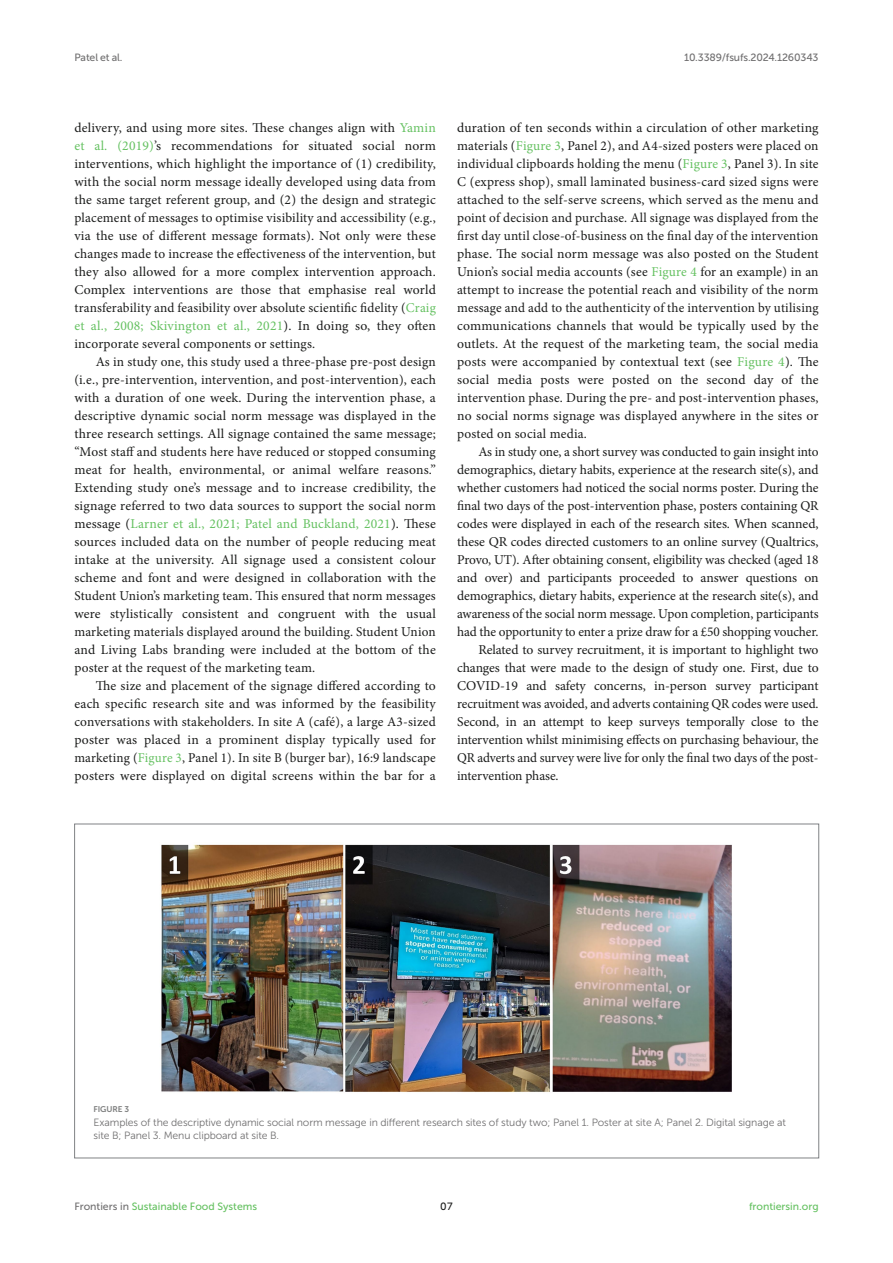
<style>
.page{position:relative;width:893px;height:1263px;background:#fff}
.page>*{position:absolute;margin:0;border:0;box-sizing:border-box;transform-origin:0 0}
.TEXT{font:13.5px/18px "Minion Pro";letter-spacing:.005em;color:#1b1c1b;text-align:justify}
.TEXT_FLUSH{font:13.5px/18px "Minion Pro";letter-spacing:.015em;color:#1b1c1b}
.FIG_LEG{font:10.5px/13.5px "Museo Sans 300";letter-spacing:-.01em;color:#706f70}
.t1{font:10.5px "Museo Sans 500";color:#65c161}
.t2{font:10.5px "Museo Sans 500";letter-spacing:-.015em;color:#706f70}
.t3{font:10.5px "Museo Sans 500";color:#1b1c1b}
.FIG_HD{font:8.25px "Museo Sans 700";letter-spacing:-.01em;color:#7e7f7f}
.s1{color:#65c161}
.s2{color:#706f70}
</style>
<div class="page">
<img style="left:161px;top:844px;width:571px;height:248px">
<p class="t2" style="left:74px;top:51px;width:50px">Patel et al.</p>
<p class="t2" style="left:684px;top:51px;width:136px">10.3389/fsufs.2024.1260343</p>
<p class="TEXT_FLUSH" style="left:74px;top:119px;width:363px">delivery, and using more sites. These changes align with <span class="s1">Yamin et al. (2019)</span>’s recommendations for situated social norm</p>
<p class="TEXT_FLUSH" style="left:74px;top:155px;width:363px;text-align:justify">interventions, which highlight the importance of (1) credibility, with the social norm message ideally developed using data from the same target referent group, and (2) the design and strategic placement of messages to optimise visibility and accessibility (e.g., via the use of different message formats). Not only were these changes made to increase the effectiveness of the intervention, but they also allowed for a more complex intervention approach.<br>Complex interventions are those that emphasise real world transferability and feasibility over absolute scientific fidelity (<span class="s1">Craig et al., 2008; Skivington et al., 2021</span>). In doing so, they often incorporate several components or settings.</p>
<p class="TEXT" style="left:74px;top:353px;width:363px;text-indent:21px">As in study one, this study used a three-phase pre-post design (i.e., pre-intervention, intervention, and post-intervention), each with a duration of one week. During the intervention phase, a descriptive dynamic social norm message was displayed in the three research settings. All signage contained the same message; “Most staff and students here have reduced or stopped consuming meat for health, environmental, or animal welfare reasons.” Extending study one’s message and to increase credibility, the signage referred to two data sources to support the social norm message (<span class="s1">Larner et al., 2021; Patel and Buckland, 2021</span>). These sources included data on the number of people reducing meat intake at the university. All signage used a consistent colour scheme and font and were designed in collaboration with the Student Union’s marketing team. This ensured that norm messages were stylistically consistent and congruent with the usual marketing materials displayed around the building. Student Union and Living Labs branding were included at the bottom of the poster at the request of the marketing team.</p>
<p class="TEXT" style="left:74px;top:677px;width:363px;text-indent:21px">The size and placement of the signage differed according to each specific research site and was informed by the feasibility conversations with stakeholders. In site A (café), a large A3-sized poster was placed in a prominent display typically used for marketing (<span class="s1">Figure 3</span>, Panel 1). In site B (burger bar), 16:9 landscape posters were displayed on digital screens within the bar for a</p>
<p class="TEXT" style="left:457px;top:119px;width:363px">duration of ten seconds within a circulation of other marketing materials (<span class="s1">Figure 3</span>, Panel 2), and A4-sized posters were placed on individual clipboards holding the menu (<span class="s1">Figure 3</span>, Panel 3). In site C (express shop), small laminated business-card sized signs were attached to the self-serve screens, which served as the menu and point of decision and purchase. All signage was displayed from the first day until close-of-business on the final day of the intervention phase. The social norm message was also posted on the Student Union’s social media accounts (see <span class="s1">Figure 4</span> for an example) in an attempt to increase the potential reach and visibility of the norm message and add to the authenticity of the intervention by utilising communications channels that would be typically used by the outlets. At the request of the marketing team, the social media posts were accompanied by contextual text (see <span class="s1">Figure 4</span>). The social media posts were posted on the second day of the intervention phase. During the pre- and post-intervention phases, no social norms signage was displayed anywhere in the sites or posted on social media.</p>
<p class="TEXT" style="left:457px;top:443px;width:363px;text-indent:21px">As in study one, a short survey was conducted to gain insight into demographics, dietary habits, experience at the research site(s), and whether customers had noticed the social norms poster. During the final two days of the post-intervention phase, posters containing QR codes were displayed in each of the research sites. When scanned, these QR codes directed customers to an online survey (Qualtrics, Provo, UT). After obtaining consent, eligibility was checked (aged 18 and over) and participants proceeded to answer questions on demographics, dietary habits, experience at the research site(s), and awareness of the social norm message. Upon completion, participants had the opportunity to enter a prize draw for a £50 shopping voucher.</p>
<p class="TEXT" style="left:457px;top:641px;width:363px;text-indent:21px">Related to survey recruitment, it is important to highlight two changes that were made to the design of study one. First, due to COVID-19 and safety concerns, in-person survey participant recruitment was avoided, and adverts containing QR codes were used.<br>Second, in an attempt to keep surveys temporally close to the intervention whilst minimising effects on purchasing behaviour, the QR adverts and survey were live for only the final two days of the post&shy;intervention phase.</p>
<p class="FIG_HD" style="left:94px;top:1104px;width:37px">FIGURE 3</p>
<p class="FIG_LEG" style="left:94px;top:1115px;width:694px">Examples of the descriptive dynamic social norm message in different research sites of study two; Panel 1. Poster at site A; Panel 2. Digital signage at site B; Panel 3. Menu clipboard at site B.</p>
<p class="t1" style="left:74px;top:1200px;width:184px"><span class="s2">Frontiers in</span> Sustainable Food Systems</p>
<p class="t3" style="left:440px;top:1200px;width:14px">07</p>
<p class="t1" style="left:749px;top:1200px;width:71px">frontiersin.org</p>
</div>
